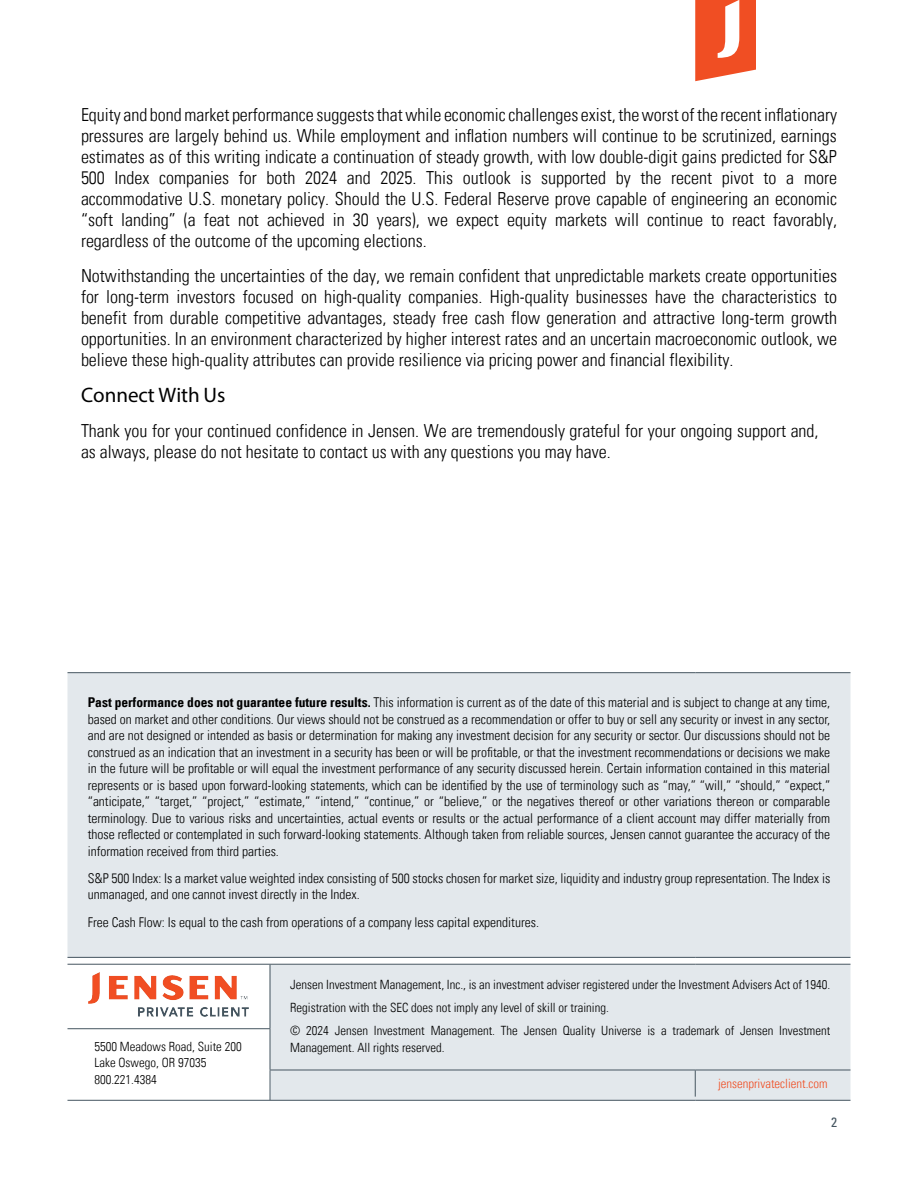
<style>
.page{position:relative;width:918px;height:1188px;background:#fff}
.page>*{position:absolute;margin:0;border:0;box-sizing:border-box;transform-origin:0 0}
.t1{font:21px "Myriad Pro";color:#000}
.t2{font:300 condensed 18px/21px "Univers LT";color:#000;text-align:justify}
.t3{font:300 condensed 13.5px/16.5px "Univers LT";color:#000;text-align:justify}
.t4{font:condensed 13.5px "Univers LT";color:#455560}
.t5{font:300 condensed 12.75px/23.2px "Univers LT";color:#000}
.t6{font:300 condensed 12.75px "Univers LT";color:#f04e23}
.s1{font-weight:700}
</style>
<div class="page">
<svg style="left:695px;top:0;width:61px;height:81px"></svg>
<svg style="left:68px;top:673px;width:782px;height:427px;background:#e4e9ed"></svg>
<hr style="left:270px;top:964px;width:425px;height:1px;background:#455560">
<hr style="left:695px;top:964px;width:155px;height:1px;background:#455560">
<hr style="left:270px;top:1070px;width:425px;height:1px;background:#455560">
<hr style="left:270px;top:1100px;width:425px;height:1px;background:#455560">
<hr style="left:68px;top:672px;width:202px;height:1px;background:#455560">
<hr style="left:270px;top:672px;width:425px;height:1px;background:#455560">
<hr style="left:695px;top:672px;width:155px;height:1px;background:#455560">
<hr style="left:68px;top:957px;width:202px;height:1px;background:#455560">
<hr style="left:270px;top:957px;width:425px;height:1px;background:#455560">
<hr style="left:695px;top:957px;width:155px;height:1px;background:#455560">
<hr style="left:68px;top:964px;width:202px;height:1px;background:#455560">
<hr style="left:270px;top:965px;width:1px;height:63px;background:#455560">
<hr style="left:68px;top:1028px;width:202px;height:1px;background:#455560">
<hr style="left:270px;top:1029px;width:1px;height:41px;background:#455560">
<hr style="left:270px;top:1070px;width:1px;height:30px;background:#455560">
<hr style="left:68px;top:1100px;width:202px;height:1px;background:#455560">
<hr style="left:695px;top:1070px;width:155px;height:1px;background:#455560">
<svg style="left:695px;top:1070px;width:1px;height:27px"></svg>
<hr style="left:695px;top:1100px;width:155px;height:1px;background:#455560">
<img style="left:89px;top:973px;width:160px;height:43px">
<p class="t2" style="left:81px;top:104px;width:758px">Equity and bond market performance suggests that while economic challenges exist, the worst of the recent inflationary pressures are largely behind us. While employment and inflation numbers will continue to be scrutinized, earnings estimates as of this writing indicate a continuation of steady growth, with low double-digit gains predicted for S&amp;P 500 Index companies for both 2024 and 2025. This outlook is supported by the recent pivot to a more accommodative U.S. monetary policy. Should the U.S. Federal Reserve prove capable of engineering an economic “soft landing” (a feat not achieved in 30 years), we expect equity markets will continue to react favorably, regardless of the outcome of the upcoming elections.</p>
<p class="t2" style="left:81px;top:265px;width:758px">Notwithstanding the uncertainties of the day, we remain confident that unpredictable markets create opportunities for long-term investors focused on high-quality companies. High-quality businesses have the characteristics to benefit from durable competitive advantages, steady free cash flow generation and attractive long-term growth opportunities. In an environment characterized by higher interest rates and an uncertain macroeconomic outlook, we believe these high-quality attributes can provide resilience via pricing power and financial flexibility.</p>
<h1 class="t1" style="left:81px;top:382px;width:146px">Connect With Us</h1>
<h2 class="t2" style="left:81px;top:420px;width:739px">Thank you for your continued confidence in Jensen. We are tremendously grateful for your ongoing support and, as always, please do not hesitate to contact us with any questions you may have.</h2>
<p class="t3" style="left:88px;top:694px;width:744px"><span class="s1">Past performance does not guarantee future results.</span> This information is current as of the date of this material and is subject to change at any time, based on market and other conditions. Our views should not be construed as a recommendation or offer to buy or sell any security or invest in any sector, and are not designed or intended as basis or determination for making any investment decision for any security or sector. Our discussions should not be construed as an indication that an investment in a security has been or will be profitable, or that the investment recommendations or decisions we make in the future will be profitable or will equal the investment performance of any security discussed herein. Certain information contained in this material represents or is based upon forward-looking statements, which can be identified by the use of terminology such as “may,” “will,” “should,” “expect,” “anticipate,” “target,” “project,” “estimate,” “intend,” “continue,” or “believe,” or the negatives thereof or other variations thereon or comparable terminology. Due to various risks and uncertainties, actual events or results or the actual performance of a client account may differ materially from those reflected or contemplated in such forward-looking statements. Although taken from reliable sources, Jensen cannot guarantee the accuracy of the information received from third parties.</p>
<p class="t3" style="left:88px;top:870px;width:744px">S&amp;P 500 Index: Is a market value weighted index consisting of 500 stocks chosen for market size, liquidity and industry group representation. The Index is unmanaged, and one cannot invest directly in the Index.</p>
<p class="t3" style="left:88px;top:914px;width:453px">Free Cash Flow: Is equal to the cash from operations of a company less capital expenditures.</p>
<p class="t5" style="left:290px;top:973px;width:542px">Jensen Investment Management, Inc., is an investment adviser registered under the Investment Advisers Act of 1940.<br>Registration with the SEC does not imply any level of skill or training.<br>© 2024 Jensen Investment Management. The Jensen Quality Universe is a trademark of Jensen Investment</p>
<p class="t5" style="left:94px;top:1035px;width:149px">5500 Meadows Road, Suite 200</p>
<p class="t5" style="left:290px;top:1036px;width:156px">Management. All rights reserved.</p>
<p class="t5" style="left:94px;top:1055px;width:113px;line-height:16.5px">Lake Oswego, OR 97035<br>800.221.4384</p>
<p class="t6" style="left:718px;top:1076px;width:111px">jensenprivateclient.com</p>
<p class="t4" style="left:831px;top:1114px;width:7px">2</p>
</div>
